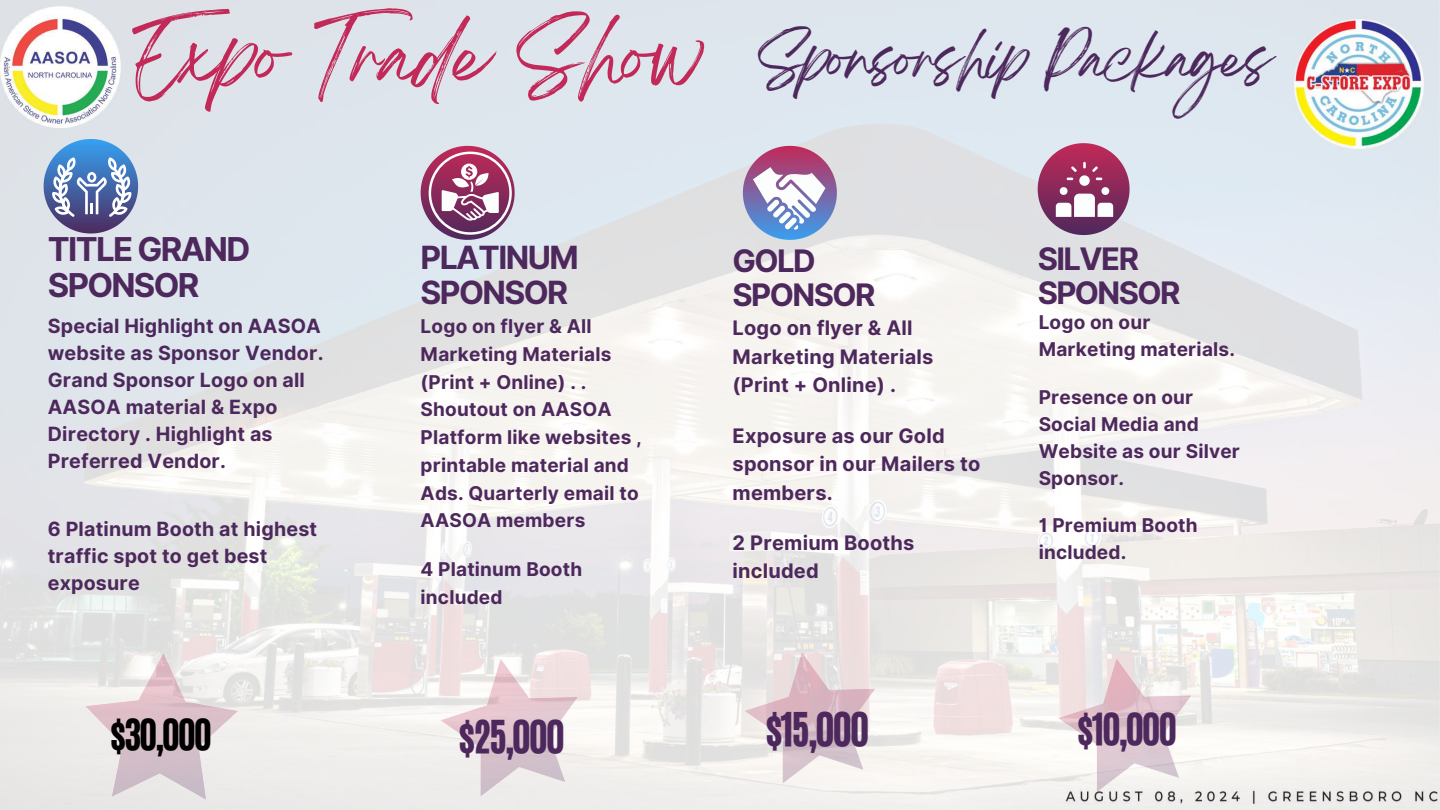
<style>
.page{position:relative;width:1440px;height:810px;background:#fff}
.page>*{position:absolute;margin:0;border:0;box-sizing:border-box;transform-origin:0 0}
.t1{font:49.6px "Breathing";letter-spacing:-.05em;color:#4d285c}
.t2{font:39.1px "CA Generated";color:#4d285c}
.t3{font:38.1px "CA Generated";color:#4d285c}
.t4{font:37.1px "CA Generated";color:#4d285c}
.t5{font:36.1px "CA Generated";color:#000}
.t6{font:700 32.9px/36px "Inter";letter-spacing:-.05em;color:#4d285c}
.t7{font:700 32px/34.5px "Inter";letter-spacing:-.05em;color:#4d285c}
.t8{font:700 31px/33.8px "Inter";letter-spacing:-.05em;color:#4d285c}
.t9{font:700 20px/28.5px "Inter";letter-spacing:.01em;color:#4d285c}
.t10{font:700 19.6px/27px "Inter";letter-spacing:.01em;color:#4d285c}
.t11{font:700 19px/27.8px "Inter";letter-spacing:.01em;color:#4d285c}
.s1{font-size:68.4px;color:#c22958}
</style>
<div class="page">
<img style="left:1282px;top:7px;width:153px;height:152px">
<img style="left:0;top:7px;width:121px;height:120px">
<svg style="left:431px;top:646px;width:162px;height:156px"></svg>
<svg style="left:1049px;top:646px;width:157px;height:151px"></svg>
<svg style="left:81px;top:649px;width:160px;height:153px;background:#e4d9dc"></svg>
<svg style="left:44px;top:139px;width:94px;height:95px;background:#829ac5"></svg>
<svg style="left:421px;top:146px;width:94px;height:94px;background:#b27c9b"></svg>
<svg style="left:735px;top:640px;width:155px;height:149px"></svg>
<svg style="left:743px;top:146px;width:94px;height:94px"></svg>
<svg style="left:1038px;top:143px;width:92px;height:92px;background:#ad6f90"></svg>
<img style="left:1063px;top:788px;width:377px;height:18px">
<h1 class="t1" style="left:132px;top:44px;width:1142px"><span class="s1">Expo Trade Show</span> Sponsorship Packages</h1>
<h3 class="t6" style="left:48px;top:231px;width:204px">TITLE GRAND<br>SPONSOR</h3>
<p class="t10" style="left:48px;top:313px;width:277px">Special Highlight on AASOA website as Sponsor Vendor.<br>Grand Sponsor Logo on all<br>AASOA material &amp; Expo<br>Directory . Highlight as<br>Preferred Vendor.</p>
<p class="t10" style="left:48px;top:516px;width:271px">6 Platinum Booth at highest traffic spot to get best exposure</p>
<h3 class="t7" style="left:421px;top:240px;width:160px">PLATINUM<br>SPONSOR</h3>
<p class="t11" style="left:421px;top:312px;width:223px">Logo on flyer &amp; All<br>Marketing Materials (Print + Online) . .<br>Shoutout on AASOA<br>Platform like websites , printable material and<br>Ads. Quarterly email to<br>AASOA members</p>
<p class="t11" style="left:421px;top:555px;width:163px">4 Platinum Booth included</p>
<h3 class="t5" style="left:110px;top:709px;width:103px">$30,000</h3>
<h3 class="t3" style="left:459px;top:709px;width:108px">$25,000</h3>
<h3 class="t8" style="left:733px;top:244px;width:144px">GOLD<br>SPONSOR</h3>
<p class="t9" style="left:733px;top:314px;width:202px">Logo on flyer &amp; All<br>Marketing Materials (Print + Online) .</p>
<p class="t9" style="left:733px;top:421px;width:249px">Exposure as our Gold sponsor in our Mailers to members.</p>
<p class="t9" style="left:733px;top:528px;width:183px">2 Premium Booths included</p>
<h2 class="t2" style="left:766px;top:702px;width:105px">$15,000</h2>
<h3 class="t8" style="left:1038px;top:242px;width:144px">SILVER<br>SPONSOR</h3>
<p class="t11" style="left:1039px;top:309px;width:198px;line-height:27px">Logo on our<br>Marketing materials.</p>
<p class="t11" style="left:1039px;top:384px;width:203px;line-height:27px">Presence on our<br>Social Media and<br>Website as our Silver<br>Sponsor.</p>
<p class="t11" style="left:1039px;top:512px;width:161px;line-height:27px">1 Premium Booth included.</p>
<h3 class="t4" style="left:1078px;top:703px;width:101px">$10,000</h3>
</div>
